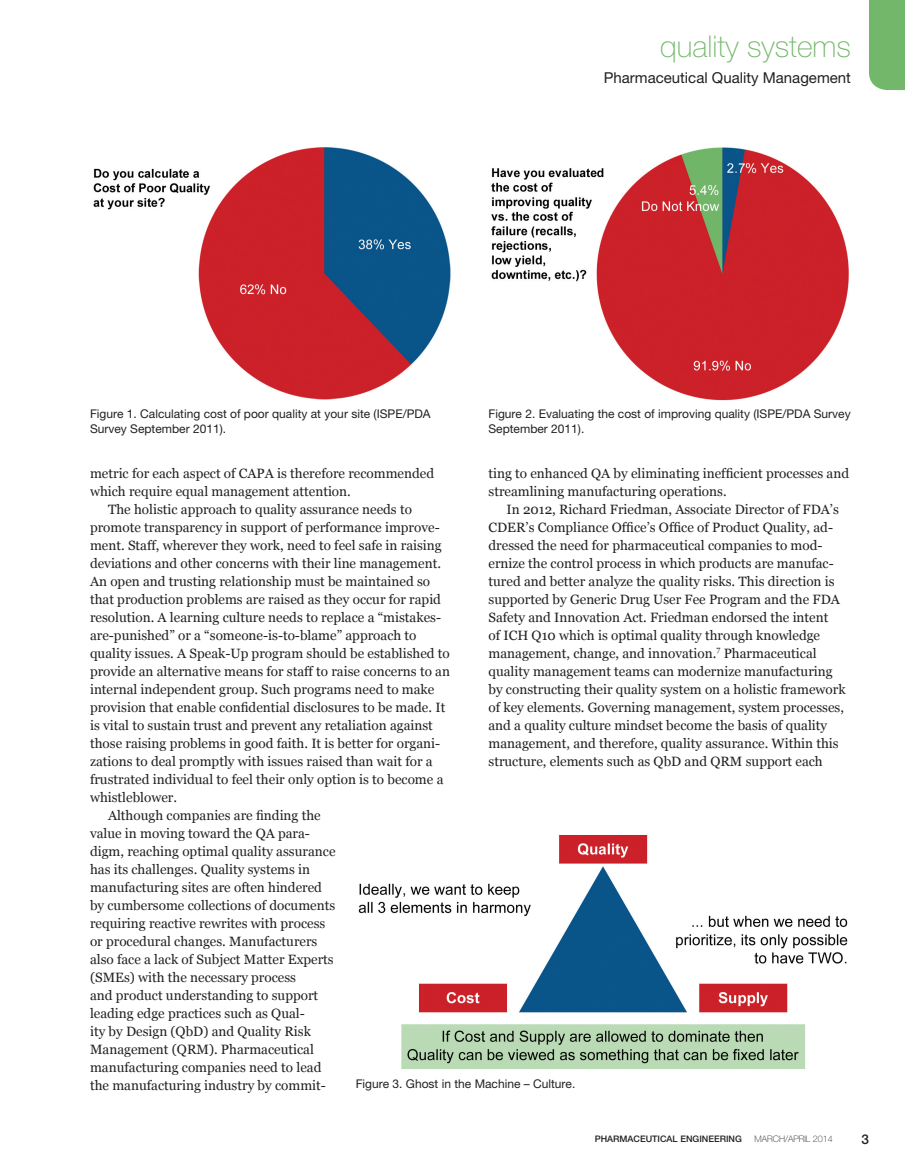
<style>
.page{position:relative;width:905px;height:1175px;background:#fff}
.page>*{position:absolute;margin:0;border:0;box-sizing:border-box;transform-origin:0 0}
.t1{font:100 30px "Helvetica Neue LT Pro";color:#73b86a}
.t2{font:15px "Helvetica Neue LT Pro";color:#231f20}
.Body_Text{font:13.5px/18px "Georgia";color:#231f20}
.t3{font:500 13.5px "Helvetica Neue LT Pro";color:#231f20}
.t4{font:12px/15px "Helvetica Neue LT Pro";color:#231f20}
.t5{font:500 9px "Helvetica Neue LT Pro";color:#231f20}
.t6{font:100 9px "Helvetica Neue LT Pro";color:#231f20}
</style>
<div class="page">
<div style="left:869px;top:0;width:35px;height:90px;background:#73b86a"></div>
<img style="left:93px;top:147px;width:358px;height:253px">
<img style="left:491px;top:147px;width:358px;height:253px">
<img style="left:358px;top:835px;width:490px;height:234px">
<h1 class="t1" style="left:660px;top:30px;width:192px">quality systems</h1>
<p class="t2" style="left:603px;top:69px;width:249px">Pharmaceutical Quality Management</p>
<p class="t4" style="left:90px;top:406px;width:342px">Figure 1. Calculating cost of poor quality at your site (ISPE/PDA<br>Survey September 2011).</p>
<p class="t4" style="left:488px;top:406px;width:364px">Figure 2. Evaluating the cost of improving quality (ISPE/PDA Survey<br>September 2011).</p>
<p class="Body_Text" style="left:488px;top:464px;width:362px">ting to enhanced QA by eliminating inefficient processes and streamlining manufacturing operations.</p>
<p class="Body_Text" style="left:488px;top:500px;width:358px;text-indent:18px">In 2012, Richard Friedman, Associate Director of FDA’s CDER’s Compliance Office’s Office of Product Quality, ad&shy;dressed the need for pharmaceutical companies to mod&shy;ernize the control process in which products are manufac&shy;tured and better analyze the quality risks. This direction is supported by Generic Drug User Fee Program and the FDA Safety and Innovation Act. Friedman endorsed the intent<br>of ICH Q10 which is optimal quality through knowledge management, change, and innovation.<sup>7</sup> Pharmaceutical quality management teams can modernize manufacturing by constructing their quality system on a holistic framework of key elements. Governing management, system processes, and a quality culture mindset become the basis of quality management, and therefore, quality assurance. Within this structure, elements such as QbD and QRM support each</p>
<p class="Body_Text" style="left:90px;top:464px;width:345px">metric for each aspect of CAPA is therefore recommended which require equal management attention.</p>
<p class="Body_Text" style="left:90px;top:500px;width:361px;text-indent:18px">The holistic approach to quality assurance needs to promote transparency in support of performance improve&shy;ment. Staff, wherever they work, need to feel safe in raising deviations and other concerns with their line management.<br>An open and trusting relationship must be maintained so that production problems are raised as they occur for rapid resolution. A learning culture needs to replace a “mistakes&shy;are-punished” or a “someone-is-to-blame” approach to quality issues. A Speak-Up program should be established to provide an alternative means for staff to raise concerns to an internal independent group. Such programs need to make provision that enable confidential disclosures to be made. It is vital to sustain trust and prevent any retaliation against those raising problems in good faith. It is better for organi&shy;zations to deal promptly with issues raised than wait for a frustrated individual to feel their only option is to become a whistleblower.</p>
<p class="Body_Text" style="left:90px;top:806px;width:247px;text-indent:18px">Although companies are finding the value in moving toward the QA para&shy;digm, reaching optimal quality assurance has its challenges. Quality systems in manufacturing sites are often hindered by cumbersome collections of documents requiring reactive rewrites with process or procedural changes. Manufacturers also face a lack of Subject Matter Experts (SMEs) with the necessary process<br>and product understanding to support leading edge practices such as Qual-<br>ity by Design (QbD) and Quality Risk Management (QRM). Pharmaceutical manufacturing companies need to lead the manufacturing industry by commit-</p>
<p class="t4" style="left:356px;top:1075px;width:221px">Figure 3. Ghost in the Machine – Culture.</p>
<p class="t5" style="left:594px;top:1133px;width:149px">PHARMACEUTICAL ENGINEERING</p>
<p class="t6" style="left:754px;top:1134px;width:80px">MARCH/APRIL 2014</p>
<p class="t3" style="left:861px;top:1131px;width:9px">3</p>
</div>
